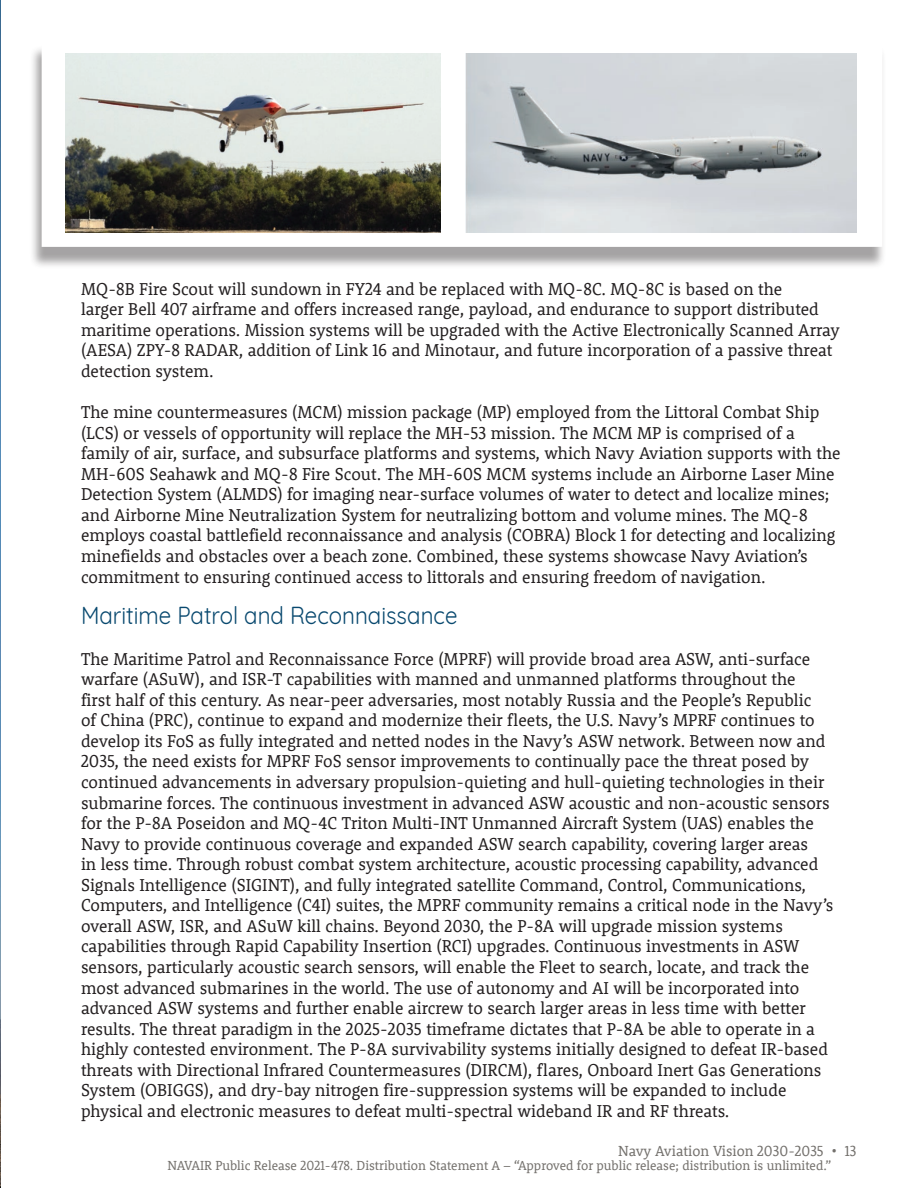
<style>
.page{position:relative;width:918px;height:1188px;background:#fff}
.page>*{position:absolute;margin:0;border:0;box-sizing:border-box;transform-origin:0 0}
.t1{font:24px "Quicksand";color:#09496f;scale:.93 1}
.t2{font:17.7px/20.5px "Rooney";color:#231f20;scale:.93 1}
.t3{font:15px "Rooney";color:#73706c;scale:.93 1}
.t4{font:13.5px "Rooney";color:#73706c;scale:.93 1}
</style>
<div class="page">
<img style="left:0;top:0;width:1px;height:1188px">
<div style="left:29px;top:45px;width:857px;height:224px;background:#231f20;opacity:.75"></div>
<svg style="left:42px;top:45px;width:840px;height:202px"></svg>
<img style="left:465px;top:54px;width:391px;height:178px">
<img style="left:66px;top:54px;width:375px;height:178px">
<p class="t2" style="left:81px;top:278px;width:817px">MQ-8B Fire Scout will sundown in FY24 and be replaced with MQ-8C. MQ-8C is based on the<br>larger Bell 407 airframe and offers increased range, payload, and endurance to support distributed maritime operations. Mission systems will be upgraded with the Active Electronically Scanned Array (AESA) ZPY-8 RADAR, addition of Link 16 and Minotaur, and future incorporation of a passive threat detection system.</p>
<p class="t2" style="left:81px;top:401px;width:818px">The mine countermeasures (MCM) mission package (MP) employed from the Littoral Combat Ship (LCS) or vessels of opportunity will replace the MH-53 mission. The MCM MP is comprised of a family of air, surface, and subsurface platforms and systems, which Navy Aviation supports with the MH-60S Seahawk and MQ-8 Fire Scout. The MH-60S MCM systems include an Airborne Laser Mine Detection System (ALMDS) for imaging near-surface volumes of water to detect and localize mines; and Airborne Mine Neutralization System for neutralizing bottom and volume mines. The MQ-8 employs coastal battlefield reconnaissance and analysis (COBRA) Block 1 for detecting and localizing minefields and obstacles over a beach zone. Combined, these systems showcase Navy Aviation’s commitment to ensuring continued access to littorals and ensuring freedom of navigation.</p>
<h1 class="t1" style="left:81px;top:596px;width:406px">Maritime Patrol and Reconnaissance</h1>
<p class="t2" style="left:81px;top:648px;width:811px">The Maritime Patrol and Reconnaissance Force (MPRF) will provide broad area ASW, anti-surface warfare (ASuW), and ISR-T capabilities with manned and unmanned platforms throughout the<br>first half of this century. As near-peer adversaries, most notably Russia and the People’s Republic<br>of China (PRC), continue to expand and modernize their fleets, the U.S. Navy’s MPRF continues to develop its FoS as fully integrated and netted nodes in the Navy’s ASW network. Between now and 2035, the need exists for MPRF FoS sensor improvements to continually pace the threat posed by continued advancements in adversary propulsion-quieting and hull-quieting technologies in their submarine forces. The continuous investment in advanced ASW acoustic and non-acoustic sensors for the P-8A Poseidon and MQ-4C Triton Multi-INT Unmanned Aircraft System (UAS) enables the Navy to provide continuous coverage and expanded ASW search capability, covering larger areas<br>in less time. Through robust combat system architecture, acoustic processing capability, advanced Signals Intelligence (SIGINT), and fully integrated satellite Command, Control, Communications, Computers, and Intelligence (C4I) suites, the MPRF community remains a critical node in the Navy’s overall ASW, ISR, and ASuW kill chains. Beyond 2030, the P-8A will upgrade mission systems capabilities through Rapid Capability Insertion (RCI) upgrades. Continuous investments in ASW sensors, particularly acoustic search sensors, will enable the Fleet to search, locate, and track the most advanced submarines in the world. The use of autonomy and AI will be incorporated into advanced ASW systems and further enable aircrew to search larger areas in less time with better results. The threat paradigm in the 2025-2035 timeframe dictates that P-8A be able to operate in a highly contested environment. The P-8A survivability systems initially designed to defeat IR-based threats with Directional Infrared Countermeasures (DIRCM), flares, Onboard Inert Gas Generations System (OBIGGS), and dry-bay nitrogen fire-suppression systems will be expanded to include physical and electronic measures to defeat multi-spectral wideband IR and RF threats.</p>
<p class="t3" style="left:618px;top:1141px;width:258px">Navy Aviation Vision 2030-2035 • 13</p>
<p class="t4" style="left:168px;top:1156px;width:715px">NAVAIR Public Release 2021-478. Distribution Statement A – “Approved for public release; distribution is unlimited.”</p>
</div>
